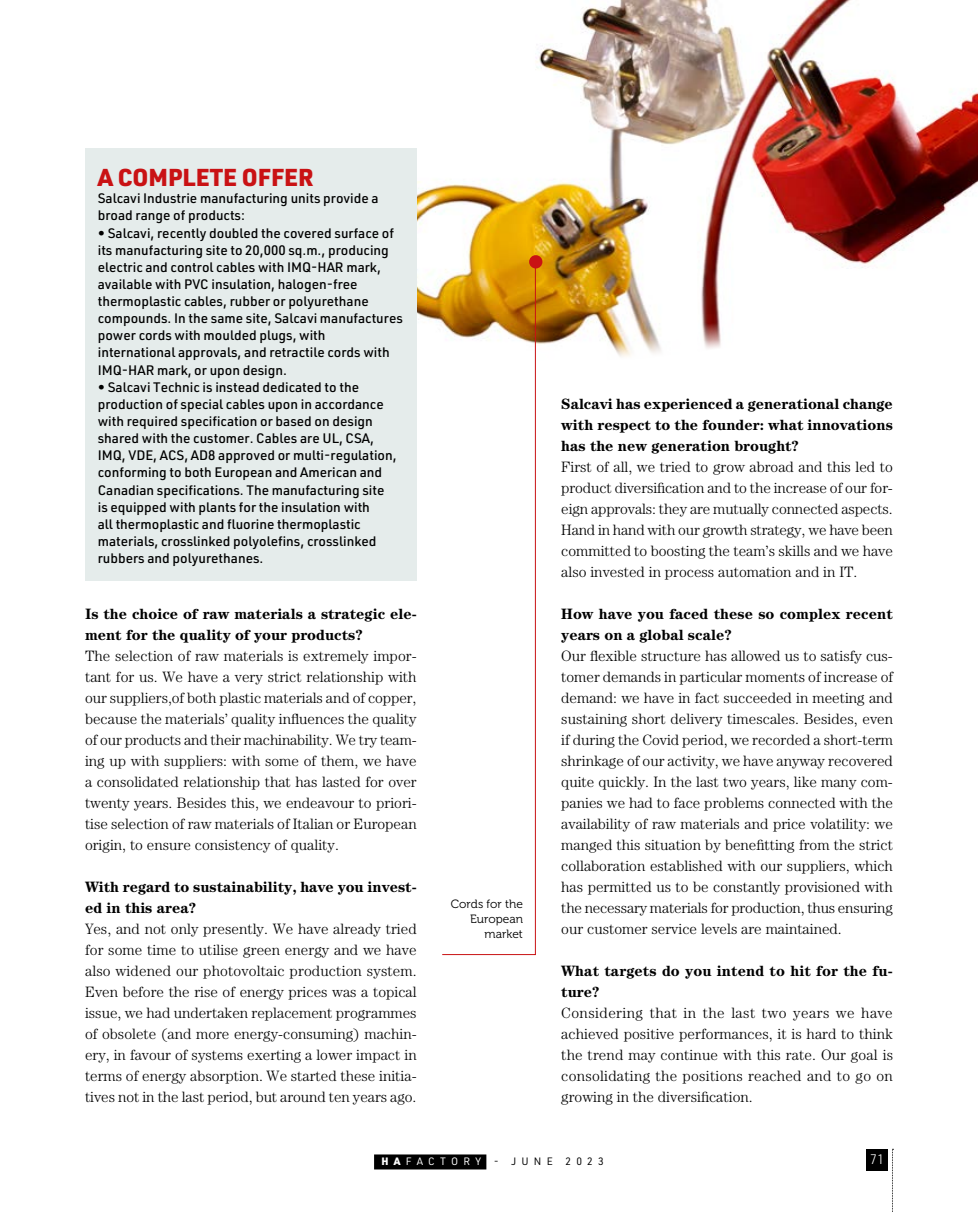
<style>
.page{position:relative;width:978px;height:1212px;background:#fff}
.page>*{position:absolute;margin:0;border:0;box-sizing:border-box;transform-origin:0 0}
.HA_Inglese_BoxTitolo{font:900 24px "URWDIN";color:#c91214}
.HA_Inglese_Testo{font:300 15px/21px "Century Std";color:#000;text-align:justify}
.HA_Inglese_Testo-2{font:700 15px/21px "Century Std";color:#000}
.HA_Inglese_BoxTesto1{font:500 13.5px/17.1px "URWDIN";color:#000}
.t1{font:300 13.5px "URWDIN";color:#fff}
.HA_Inglese_Dida{font:12px/15px "Museo 300";color:#000;text-align:right}
.t2{font:10.5px "URWDIN";letter-spacing:.5em;color:#000}
.s1{font-weight:900;color:#fff}
.s2{color:#fff}
</style>
<div class="page">
<img style="left:410px;top:0;width:568px;height:357px">
<svg style="left:892px;top:1149px;width:1px;height:63px"></svg>
<div style="left:374px;top:1154px;width:112px;height:15px;background:#000"></div>
<div style="left:867px;top:1149px;width:21px;height:21px;background:#000"></div>
<div style="left:85px;top:149px;width:332px;height:432px;background:#e5eceb"></div>
<svg style="left:441px;top:261px;width:95px;height:694px"></svg>
<div style="left:529px;top:255px;width:13px;height:13px;background:#c91214;border-radius:50%"></div>
<p class="HA_Inglese_BoxTitolo" style="left:98px;top:161px;width:217px">A COMPLETE OFFER</p>
<p class="HA_Inglese_BoxTesto1" style="left:98px;top:189px;width:282px">Salcavi Industrie manufacturing units provide a broad range of products:</p>
<p class="HA_Inglese_BoxTesto1" style="left:98px;top:224px;width:307px">• Salcavi, recently doubled the covered surface of its manufacturing site to 20,000 sq.m., producing electric and control cables with IMQ-HAR mark, available with PVC insulation, halogen-free thermoplastic cables, rubber or polyurethane compounds. In the same site, Salcavi manufactures power cords with moulded plugs, with international approvals, and retractile cords with IMQ-HAR mark, or upon design.</p>
<p class="HA_Inglese_BoxTesto1" style="left:98px;top:378px;width:300px">• Salcavi Technic is instead dedicated to the production of special cables upon in accordance with required specification or based on design shared with the customer. Cables are UL, CSA, IMQ, VDE, ACS, AD8 approved or multi-regulation, conforming to both European and American and Canadian specifications. The manufacturing site is equipped with plants for the insulation with<br>all thermoplastic and fluorine thermoplastic materials, crosslinked polyolefins, crosslinked rubbers and polyurethanes.</p>
<p class="HA_Inglese_Testo-2" style="left:85px;top:603px;width:333px">Is the choice of raw materials a strategic ele&shy;ment for the quality of your products?</p>
<p class="HA_Inglese_Testo" style="left:85px;top:645px;width:333px">The selection of raw materials is extremely impor&shy;tant for us. We have a very strict relationship with our suppliers,of both plastic materials and of copper, because the materials’ quality influences the quality of our products and their machinability. We try team&shy;ing up with suppliers: with some of them, we have a consolidated relationship that has lasted for over twenty years. Besides this, we endeavour to priori&shy;tise selection of raw materials of Italian or European origin, to ensure consistency of quality.</p>
<p class="HA_Inglese_Testo-2" style="left:85px;top:876px;width:333px">With regard to sustainability, have you invest&shy;ed in this area?</p>
<p class="HA_Inglese_Testo" style="left:85px;top:918px;width:333px">Yes, and not only presently. We have already tried for some time to utilise green energy and we have also widened our photovoltaic production system.<br>Even before the rise of energy prices was a topical issue, we had undertaken replacement programmes of obsolete (and more energy-consuming) machin&shy;ery, in favour of systems exerting a lower impact in terms of energy absorption. We started these initia&shy;tives not in the last period, but around ten years ago.</p>
<p class="HA_Inglese_Dida" style="left:451px;top:897px;width:74px">Cords for the<br>European market</p>
<p class="HA_Inglese_Testo-2" style="left:561px;top:393px;width:333px;text-align:justify">Salcavi has experienced a generational change with respect to the founder: what innovations has the new generation brought?</p>
<p class="HA_Inglese_Testo" style="left:561px;top:456px;width:333px">First of all, we tried to grow abroad and this led to product diversification and to the increase of our for&shy;eign approvals: they are mutually connected aspects.<br>Hand in hand with our growth strategy, we have been committed to boosting the team’s skills and we have also invested in process automation and in IT.</p>
<p class="HA_Inglese_Testo-2" style="left:561px;top:603px;width:333px">How have you faced these so complex recent years on a global scale?</p>
<p class="HA_Inglese_Testo" style="left:561px;top:645px;width:333px">Our flexible structure has allowed us to satisfy cus&shy;tomer demands in particular moments of increase of demand: we have in fact succeeded in meeting and sustaining short delivery timescales. Besides, even if during the Covid period, we recorded a short-term shrinkage of our activity, we have anyway recovered quite quickly. In the last two years, like many com&shy;panies we had to face problems connected with the availability of raw materials and price volatility: we manged this situation by benefitting from the strict collaboration established with our suppliers, which has permitted us to be constantly provisioned with the necessary materials for production, thus ensuring our customer service levels are maintained.</p>
<p class="HA_Inglese_Testo-2" style="left:561px;top:960px;width:333px">What targets do you intend to hit for the fu&shy;ture?</p>
<p class="HA_Inglese_Testo" style="left:561px;top:1002px;width:333px">Considering that in the last two years we have achieved positive performances, it is hard to think the trend may continue with this rate. Our goal is consolidating the positions reached and to go on growing in the diversification.</p>
<p class="t2" style="left:381px;top:1154px;width:224px"><span class="s1">HA</span><span class="s2">FACTORY</span> - JUNE 2023</p>
<p class="t1" style="left:870px;top:1151px;width:16px">71</p>
</div>
